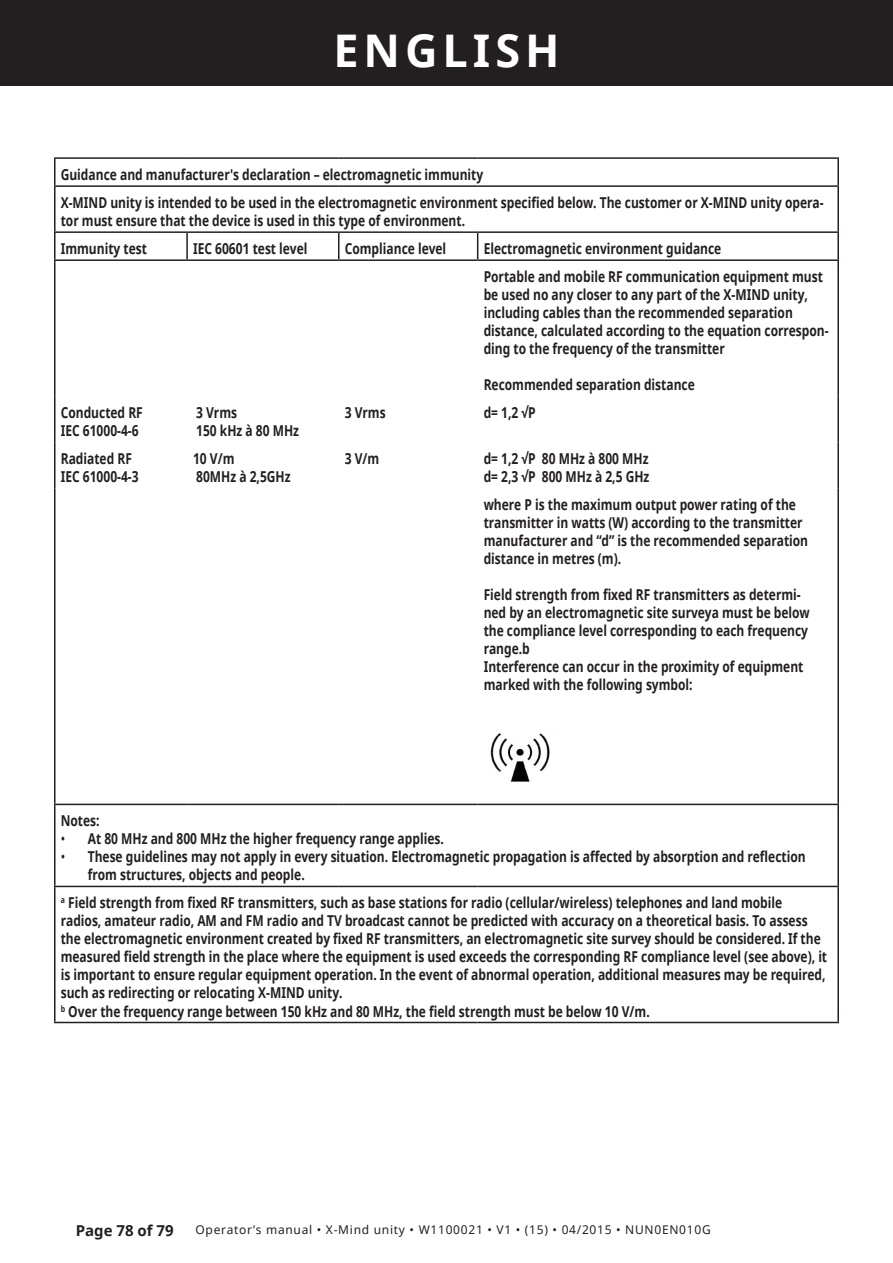
<style>
.page{position:relative;width:893px;height:1263px;background:#fff}
.page>*{position:absolute;margin:0;border:0;box-sizing:border-box;transform-origin:0 0}
.t1{font:700 45px "Noto Sans";letter-spacing:.11em;color:#fff}
.t2{font:700 15px/18px "Noto Sans";color:#231f20;scale:.8 1}
.t3{font:700 15px "Noto Sans";color:#231f20}
.t4{font:12px "Noto Sans";letter-spacing:.06em;color:#231f20}
.s1{font-weight:400}
</style>
<div class="page">
<div style="left:0;top:0;width:893px;height:85px;background:#231f20"></div>
<hr style="left:54px;top:157px;width:133px;height:2px;background:#231f20">
<hr style="left:54px;top:159px;width:2px;height:26px;background:#231f20">
<hr style="left:187px;top:157px;width:152px;height:2px;background:#231f20">
<hr style="left:339px;top:157px;width:139px;height:2px;background:#231f20">
<hr style="left:478px;top:157px;width:361px;height:2px;background:#231f20">
<hr style="left:837px;top:159px;width:2px;height:26px;background:#231f20">
<hr style="left:54px;top:185px;width:133px;height:2px;background:#231f20">
<hr style="left:54px;top:187px;width:2px;height:44px;background:#231f20">
<hr style="left:187px;top:185px;width:152px;height:2px;background:#231f20">
<hr style="left:339px;top:185px;width:139px;height:2px;background:#231f20">
<hr style="left:478px;top:185px;width:361px;height:2px;background:#231f20">
<hr style="left:837px;top:187px;width:2px;height:44px;background:#231f20">
<hr style="left:54px;top:231px;width:133px;height:2px;background:#231f20">
<hr style="left:54px;top:233px;width:2px;height:26px;background:#231f20">
<hr style="left:187px;top:231px;width:152px;height:2px;background:#231f20">
<hr style="left:186px;top:233px;width:2px;height:26px;background:#231f20">
<hr style="left:339px;top:231px;width:139px;height:2px;background:#231f20">
<svg style="left:338px;top:233px;width:1px;height:26px"></svg>
<hr style="left:478px;top:231px;width:361px;height:2px;background:#231f20">
<svg style="left:477px;top:233px;width:1px;height:26px"></svg>
<hr style="left:837px;top:233px;width:2px;height:26px;background:#231f20">
<hr style="left:54px;top:259px;width:133px;height:2px;background:#231f20">
<hr style="left:54px;top:261px;width:2px;height:135px;background:#231f20">
<hr style="left:187px;top:259px;width:152px;height:2px;background:#231f20">
<hr style="left:339px;top:259px;width:139px;height:2px;background:#231f20">
<hr style="left:478px;top:259px;width:361px;height:2px;background:#231f20">
<hr style="left:837px;top:261px;width:2px;height:135px;background:#231f20">
<hr style="left:54px;top:396px;width:2px;height:46px;background:#231f20">
<hr style="left:837px;top:396px;width:2px;height:46px;background:#231f20">
<hr style="left:54px;top:442px;width:2px;height:46px;background:#231f20">
<hr style="left:837px;top:442px;width:2px;height:46px;background:#231f20">
<hr style="left:54px;top:488px;width:2px;height:316px;background:#231f20">
<hr style="left:837px;top:488px;width:2px;height:316px;background:#231f20">
<hr style="left:54px;top:804px;width:133px;height:1px;background:#231f20">
<hr style="left:54px;top:805px;width:2px;height:81px;background:#231f20">
<hr style="left:187px;top:804px;width:152px;height:1px;background:#231f20">
<hr style="left:339px;top:804px;width:139px;height:1px;background:#231f20">
<hr style="left:478px;top:804px;width:361px;height:1px;background:#231f20">
<hr style="left:837px;top:805px;width:2px;height:81px;background:#231f20">
<hr style="left:54px;top:886px;width:133px;height:1px;background:#231f20">
<hr style="left:54px;top:887px;width:2px;height:135px;background:#231f20">
<hr style="left:187px;top:886px;width:152px;height:1px;background:#231f20">
<hr style="left:339px;top:886px;width:139px;height:1px;background:#231f20">
<hr style="left:478px;top:886px;width:361px;height:1px;background:#231f20">
<hr style="left:837px;top:887px;width:2px;height:135px;background:#231f20">
<hr style="left:54px;top:1022px;width:133px;height:1px;background:#231f20">
<hr style="left:187px;top:1022px;width:152px;height:1px;background:#231f20">
<hr style="left:339px;top:1022px;width:139px;height:1px;background:#231f20">
<hr style="left:478px;top:1022px;width:361px;height:1px;background:#231f20">
<img style="left:490px;top:733px;width:60px;height:49px">
<h1 class="t1" style="left:333px;top:18px;width:228px">ENGLISH</h1>
<p class="t2" style="left:61px;top:160px;width:955px;line-height:28px">Guidance and manufacturer's declaration – electromagnetic immunity<br>X-MIND unity is intended to be used in the electromagnetic environment specified below. The customer or X-MIND unity opera-</p>
<p class="t2" style="left:61px;top:206px;width:507px;line-height:28px">tor must ensure that the device is used in this type of environment.<br>Immunity test</p>
<p class="t2" style="left:193px;top:239px;width:144px">IEC 60601 test level</p>
<p class="t2" style="left:345px;top:239px;width:128px">Compliance level</p>
<p class="t2" style="left:484px;top:234px;width:426px;line-height:28px">Electromagnetic environment guidance<br>Portable and mobile RF communication equipment must</p>
<p class="t2" style="left:484px;top:285px;width:433px">be used no any closer to any part of the X-MIND unity, including cables than the recommended separation distance, calculated according to the equation correspon&shy;ding to the frequency of the transmitter</p>
<p class="t2" style="left:484px;top:375px;width:265px">Recommended separation distance</p>
<p class="t2" style="left:61px;top:403px;width:104px">Conducted RF<br>IEC 61000-4-6</p>
<p class="t2" style="left:196px;top:403px;width:130px">3 Vrms<br>150 kHz à 80 MHz</p>
<p class="t2" style="left:345px;top:403px;width:53px">3 Vrms</p>
<p class="t2" style="left:484px;top:403px;width:66px">d= 1,2 √P</p>
<p class="t2" style="left:61px;top:449px;width:99px">Radiated RF<br>IEC 61000-4-3</p>
<p class="t2" style="left:193px;top:449px;width:123px">10 V/m<br>80MHz à 2,5GHz</p>
<p class="t2" style="left:345px;top:449px;width:45px">3 V/m</p>
<p class="t2" style="left:484px;top:449px;width:209px">d= 1,2 √P 80 MHz à 800 MHz d= 2,3 √P 800 MHz à 2,5 GHz</p>
<p class="t2" style="left:484px;top:495px;width:407px">where P is the maximum output power rating of the transmitter in watts (W) according to the transmitter manufacturer and “d” is the recommended separation distance in metres (m).</p>
<p class="t2" style="left:484px;top:585px;width:409px">Field strength from fixed RF transmitters as determi&shy;ned by an electromagnetic site surveya must be below the compliance level corresponding to each frequency range.b<br>Interference can occur in the proximity of equipment marked with the following symbol:</p>
<p class="t2" style="left:61px;top:812px;width:50px">Notes:</p>
<p class="t2" style="left:61px;top:830px;width:480px"><span class="s1">•</span> At 80 MHz and 800 MHz the higher frequency range applies.</p>
<p class="t2" style="left:88px;top:848px;width:899px;text-indent:-27px"><span class="s1">•</span> These guidelines may not apply in every situation. Electromagnetic propagation is affected by absorption and reflection from structures, objects and people.</p>
<p class="t2" style="left:61px;top:894px;width:959px"><sup>a</sup> Field strength from fixed RF transmitters, such as base stations for radio (cellular/wireless) telephones and land mobile<br>radios, amateur radio, AM and FM radio and TV broadcast cannot be predicted with accuracy on a theoretical basis. To assess the electromagnetic environment created by fixed RF transmitters, an electromagnetic site survey should be considered. If the measured field strength in the place where the equipment is used exceeds the corresponding RF compliance level (see above), it is important to ensure regular equipment operation. In the event of abnormal operation, additional measures may be required, such as redirecting or relocating X-MIND unity.<br><sup>b</sup> Over the frequency range between 150 kHz and 80 MHz, the field strength must be below 10 V/m.</p>
<p class="t3" style="left:76px;top:1219px;width:99px">Page 78 of 79</p>
<p class="t4" style="left:195px;top:1221px;width:517px">Operator’s manual • X-Mind unity • W1100021 • V1 • (15) • 04/2015 • NUN0EN010G</p>
</div>
